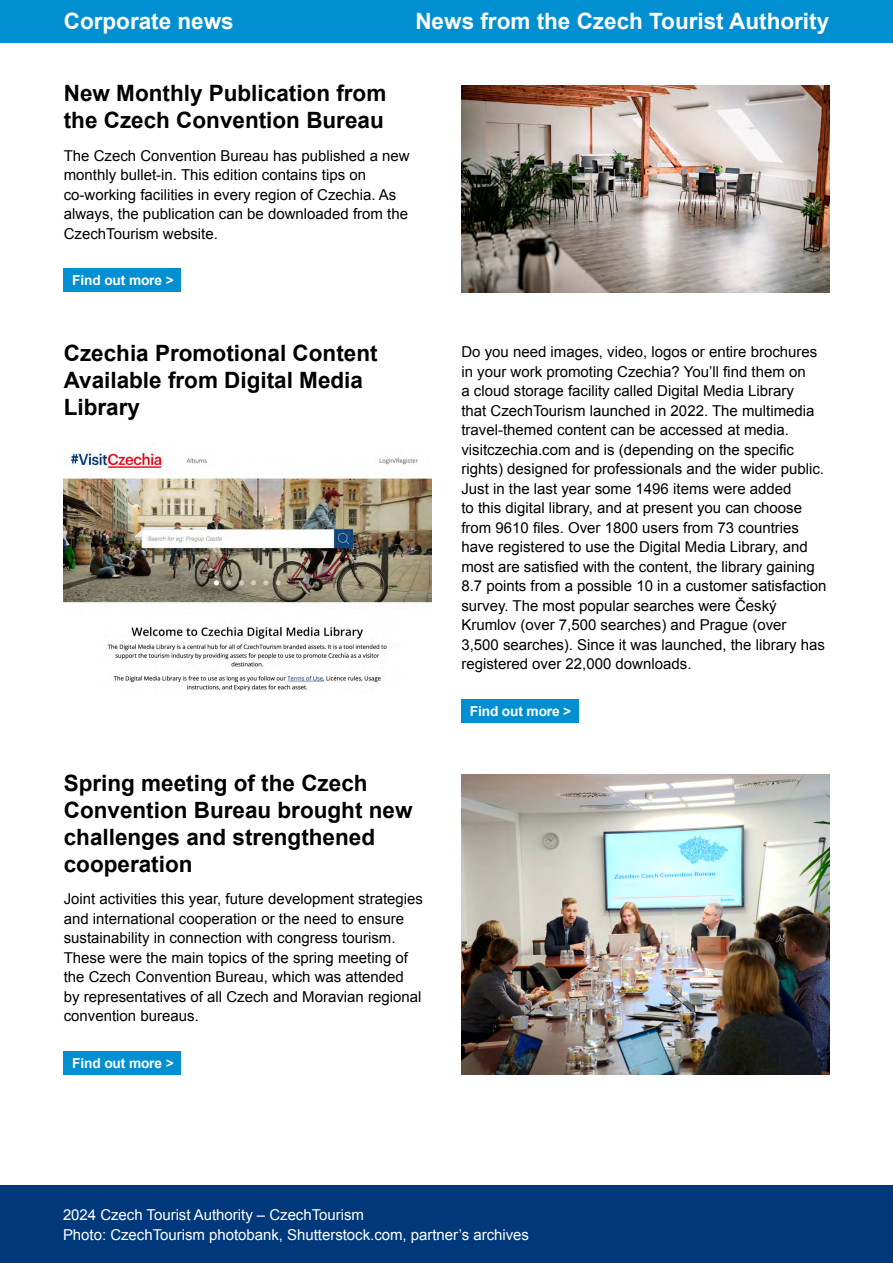
<style>
.page{position:relative;width:893px;height:1263px;background:#fff}
.page>*{position:absolute;margin:0;border:0;box-sizing:border-box;transform-origin:0 0}
.t1{font:700 22.5px/27px "Arial";color:#000}
.t2{font:700 22.5px "Arial";color:#fff}
.t3{font:15px/19.5px "Arial";color:#000}
.t4{font:15px/20px "Arial";color:#fff}
.t5{font:700 13.65px "Arial";letter-spacing:-.01em;color:#fff}
</style>
<div class="page">
<img style="left:461px;top:775px;width:368px;height:300px">
<div style="left:0;top:0;width:893px;height:43px;background:#0090d2"></div>
<div style="left:0;top:1185px;width:893px;height:78px;background:#00397b"></div>
<div style="left:64px;top:1051px;width:117px;height:24px;background:#0090d2"></div>
<img style="left:461px;top:85px;width:368px;height:207px">
<div style="left:64px;top:268px;width:117px;height:24px;background:#0090d2"></div>
<img style="left:64px;top:449px;width:368px;height:242px">
<div style="left:461px;top:699px;width:117px;height:24px;background:#0090d2"></div>
<h1 class="t2" style="left:64px;top:7px;width:172px">Corporate news</h1>
<h1 class="t2" style="left:415px;top:7px;width:415px">News from the Czech Tourist Authority</h1>
<h1 class="t1" style="left:64px;top:81px;width:324px">New Monthly Publication from the Czech Convention Bureau</h1>
<p class="t3" style="left:64px;top:146px;width:348px">The Czech Convention Bureau has published a new monthly bullet-in. This edition contains tips on co-working facilities in every region of Czechia. As always, the publication can be downloaded from the CzechTourism website.</p>
<p class="t5" style="left:72px;top:271px;width:103px">Find out more &gt;</p>
<h1 class="t1" style="left:64px;top:340px;width:315px">Czechia Promotional Content<br>Available from Digital Media<br>Library</h1>
<h1 class="t1" style="left:64px;top:770px;width:350px">Spring meeting of the Czech<br>Convention Bureau brought new challenges and strengthened cooperation</h1>
<p class="t3" style="left:64px;top:889px;width:361px">Joint activities this year, future development strategies and international cooperation or the need to ensure sustainability in connection with congress tourism.<br>These were the main topics of the spring meeting of the Czech Convention Bureau, which was attended by representatives of all Czech and Moravian regional convention bureaus.</p>
<p class="t5" style="left:72px;top:1054px;width:103px">Find out more &gt;</p>
<p class="t3" style="left:461px;top:342px;width:367px">Do you need images, video, logos or entire brochures in your work promoting Czechia? You’ll find them on<br>a cloud storage facility called Digital Media Library<br>that CzechTourism launched in 2022. The multimedia travel-themed content can be accessed at media. visitczechia.com and is (depending on the specific rights) designed for professionals and the wider public.<br>Just in the last year some 1496 items were added<br>to this digital library, and at present you can choose from 9610 files. Over 1800 users from 73 countries have registered to use the Digital Media Library, and most are satisfied with the content, the library gaining 8.7 points from a possible 10 in a customer satisfaction survey. The most popular searches were Český Krumlov (over 7,500 searches) and Prague (over 3,500 searches). Since it was launched, the library has registered over 22,000 downloads.</p>
<p class="t5" style="left:470px;top:702px;width:103px">Find out more &gt;</p>
<p class="t4" style="left:63px;top:1204px;width:467px">2024 Czech Tourist Authority – CzechTourism<br>Photo: CzechTourism photobank, Shutterstock.com, partner’s archives</p>
</div>
